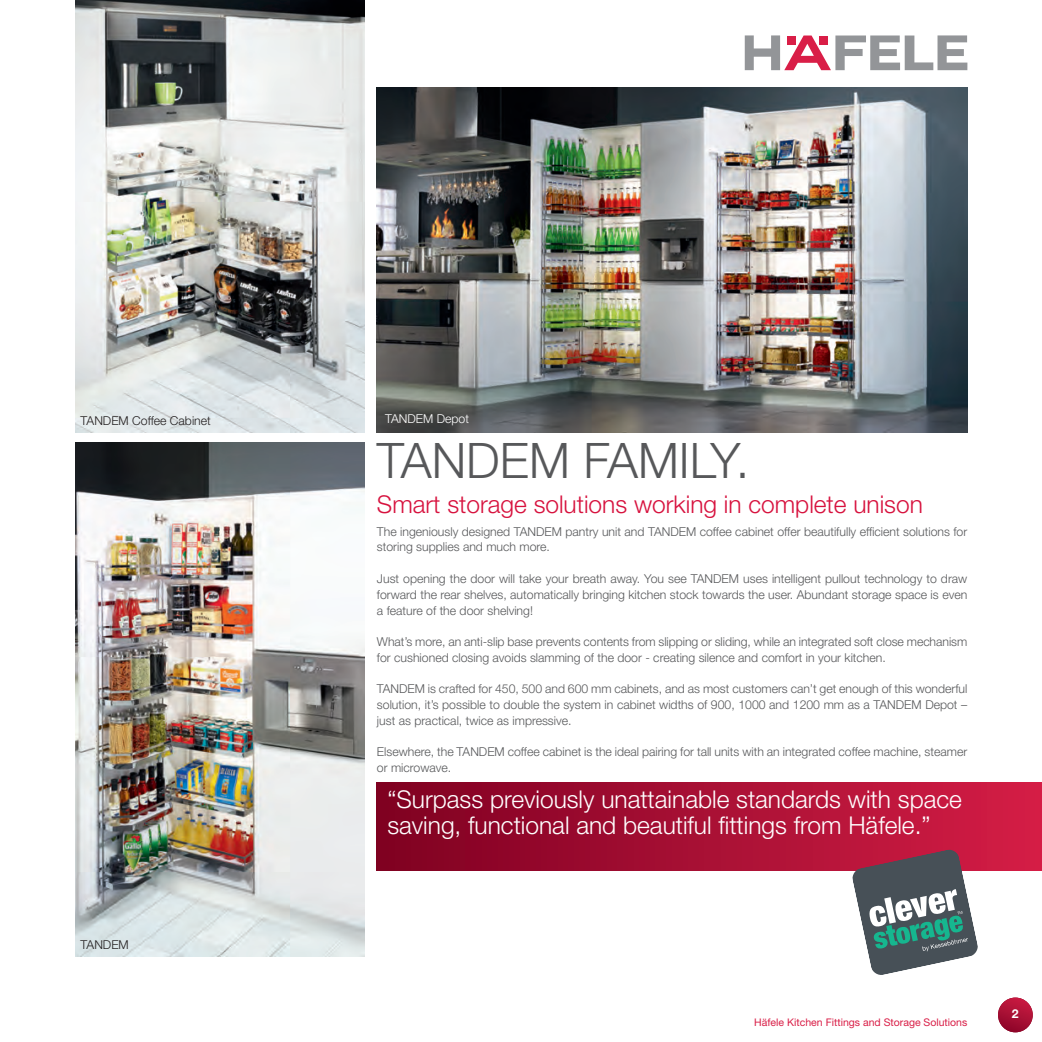
<style>
.page{position:relative;width:1042px;height:1042px;background:#fff}
.page>*{position:absolute;margin:0;border:0;box-sizing:border-box;transform-origin:0 0}
.t1{font:300 49px "Helvetica Neue LT Std";color:#57585a}
.t2{font:300 24.5px/26.2px "Helvetica Neue LT Std";color:#fff}
.t3{font:300 24.5px "Helvetica Neue LT Std";color:#d7123e}
.t4{font:300 12.25px/15.8px "Helvetica Neue LT Std";color:#57585a}
.t5{font:300 12.25px "Helvetica Neue LT Std";color:#231f20}
.t6{font:300 12.25px "Helvetica Neue LT Std";color:#fff}
.t7{font:700 12.25px "Helvetica Neue LT Std";color:#fff}
.t8{font:10.5px "Helvetica Neue LT Std";color:#d91e47}
</style>
<div class="page">
<div style="left:377px;top:782px;width:664px;height:88px;background:linear-gradient(to right,#7f0122,#d41e46)"></div>
<svg style="left:851px;top:848px;width:127px;height:127px"></svg>
<svg style="left:744px;top:35px;width:223px;height:35px"></svg>
<div style="left:819px;top:35px;width:9px;height:9px;background:#d91e47"></div>
<svg style="left:1000px;top:1000px;width:32px;height:31px"></svg>
<svg style="left:997px;top:997px;width:35px;height:34px"></svg>
<img style="left:377px;top:88px;width:590px;height:344px">
<img style="left:75px;top:0;width:289px;height:432px">
<img style="left:75px;top:442px;width:289px;height:514px">
<p class="t5" style="left:81px;top:416px;width:132px">TANDEM Coffee Cabinet</p>
<p class="t5" style="left:81px;top:939px;width:50px">TANDEM</p>
<p class="t6" style="left:385px;top:414px;width:85px">TANDEM Depot</p>
<h1 class="t1" style="left:377px;top:442px;width:374px">TANDEM FAMILY.</h1>
<h2 class="t3" style="left:377px;top:495px;width:547px">Smart storage solutions working in complete unison</h2>
<p class="t4" style="left:377px;top:524px;width:591px">The ingeniously designed TANDEM pantry unit and TANDEM coffee cabinet offer beautifully efficient solutions for storing supplies and much more.</p>
<p class="t4" style="left:377px;top:572px;width:591px;text-align:justify">Just opening the door will take your breath away. You see TANDEM uses intelligent pullout technology to draw forward the rear shelves, automatically bringing kitchen stock towards the user. Abundant storage space is even a feature of the door shelving!</p>
<p class="t4" style="left:377px;top:635px;width:591px">What’s more, an anti-slip base prevents contents from slipping or sliding, while an integrated soft close mechanism for cushioned closing avoids slamming of the door - creating silence and comfort in your kitchen.</p>
<p class="t4" style="left:377px;top:682px;width:591px;text-align:justify">TANDEM is crafted for 450, 500 and 600 mm cabinets, and as most customers can’t get enough of this wonderful solution, it’s possible to double the system in cabinet widths of 900, 1000 and 1200 mm as a TANDEM Depot – just as practical, twice as impressive.</p>
<p class="t4" style="left:377px;top:745px;width:591px">Elsewhere, the TANDEM coffee cabinet is the ideal pairing for tall units with an integrated coffee machine, steamer or microwave.</p>
<h2 class="t2" style="left:387px;top:788px;width:576px">“Surpass previously unattainable standards with space saving, functional and beautiful fittings from Häfele.”</h2>
<p class="t8" style="left:754px;top:1018px;width:214px">Häfele Kitchen Fittings and Storage Solutions</p>
<p class="t7" style="left:1011px;top:1008px;width:8px">2</p>
</div>
